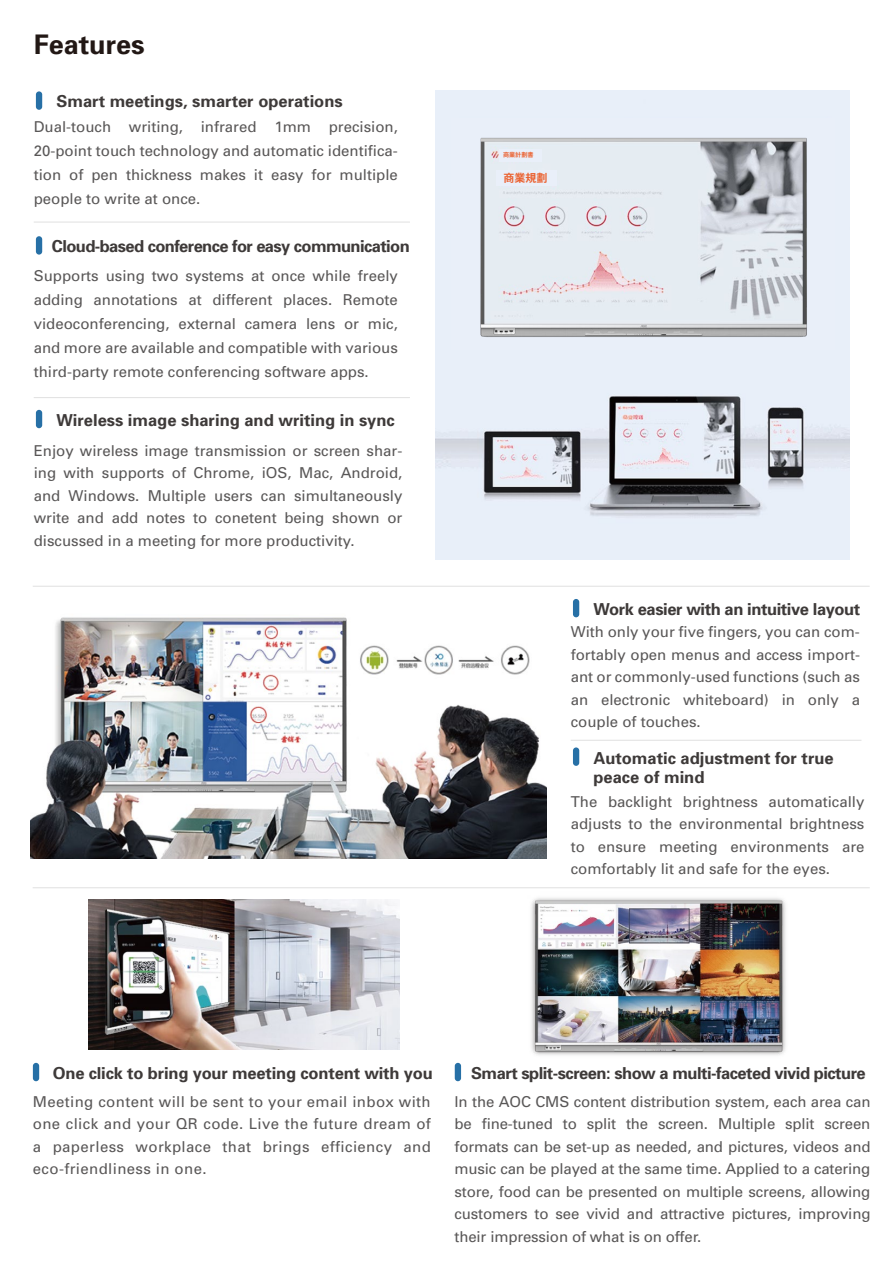
<style>
.page{position:relative;width:893px;height:1263px;background:#fff}
.page>*{position:absolute;margin:0;border:0;box-sizing:border-box;transform-origin:0 0}
.t1{font:700 27px "Univers";color:#221815}
.t2{font:700 16.5px/19.8px "Univers";letter-spacing:-.01em;color:#3e3a39}
.t3{font:700 16.5px "Univers";letter-spacing:-.03em;color:#3e3a39}
.t4{font:700 16.5px "Univers";letter-spacing:-.035em;color:#3e3a39}
.t5{font:15px/22.5px "Univers";color:#595757;text-align:justify}
.t6{font:700 10.95px "Source Han Sans CN";color:#eb6130}
.t7{font:700 6.15px "Source Han Sans CN";color:#eb6130}
</style>
<div class="page">
<hr style="left:33px;top:586px;width:837px;height:1px;background:#e0e0e0">
<hr style="left:33px;top:887px;width:837px;height:1px;background:#e0e0e0">
<hr style="left:34px;top:222px;width:376px;height:1px;background:#e0e0e0">
<hr style="left:34px;top:397px;width:376px;height:1px;background:#e0e0e0">
<div style="left:36px;top:91px;width:6px;height:19px;background:#2770a6;border-radius:3px"></div>
<div style="left:36px;top:236px;width:6px;height:19px;background:#2770a6;border-radius:3px"></div>
<div style="left:36px;top:410px;width:6px;height:18px;background:#2770a6;border-radius:3px"></div>
<div style="left:573px;top:599px;width:6px;height:18px;background:#2770a6;border-radius:3px"></div>
<hr style="left:571px;top:740px;width:290px;height:1px;background:#e0e0e0">
<div style="left:573px;top:747px;width:6px;height:19px;background:#2770a6;border-radius:3px"></div>
<div style="left:33px;top:1063px;width:6px;height:18px;background:#2770a6;border-radius:3px"></div>
<div style="left:455px;top:1063px;width:6px;height:18px;background:#2770a6;border-radius:3px"></div>
<img style="left:31px;top:617px;width:515px;height:242px">
<img style="left:88px;top:899px;width:311px;height:151px">
<img style="left:435px;top:90px;width:414px;height:470px">
<img style="left:447px;top:94px;width:392px;height:284px">
<div style="left:497px;top:170px;width:60px;height:16px;background:#e9eff9"></div>
<div style="left:500px;top:149px;width:42px;height:13px;background:#e9eff9"></div>
<img style="left:531px;top:898px;width:255px;height:157px">
<h1 class="t1" style="left:34px;top:28px;width:113px">Features</h1>
<p class="t2" style="left:56px;top:92px;width:288px">Smart meetings, smarter operations</p>
<p class="t5" style="left:34px;top:115px;width:366px;line-height:24px">Dual-touch writing, infrared 1mm precision, 20-point touch technology and automatic identifica&shy;tion of pen thickness makes it easy for multiple people to write at once.</p>
<p class="t4" style="left:52px;top:236px;width:359px">Cloud-based conference for easy communication</p>
<p class="t5" style="left:34px;top:264px;width:366px;line-height:24px">Supports using two systems at once while freely adding annotations at different places. Remote videoconferencing, external camera lens or mic, and more are available and compatible with various third-party remote conferencing software apps.</p>
<p class="t2" style="left:56px;top:410px;width:340px">Wireless image sharing and writing in sync</p>
<p class="t5" style="left:34px;top:439px;width:370px">Enjoy wireless image transmission or screen shar&shy;ing with supports of Chrome, iOS, Mac, Android, and Windows. Multiple users can simultaneously write and add notes to conetent being shown or discussed in a meeting for more productivity.</p>
<p class="t7" style="left:503px;top:151px;width:32px">商業計劃書</p>
<p class="t6" style="left:503px;top:172px;width:46px">商業規劃</p>
<p class="t2" style="left:593px;top:599px;width:268px">Work easier with an intuitive layout</p>
<p class="t5" style="left:571px;top:621px;width:291px">With only your five fingers, you can com&shy;fortably open menus and access import&shy;ant or commonly-used functions (such as an electronic whiteboard) in only a couple of touches.</p>
<p class="t2" style="left:593px;top:748px;width:242px">Automatic adjustment for true peace of mind</p>
<p class="t5" style="left:571px;top:790px;width:295px">The backlight brightness automatically adjusts to the environmental brightness to ensure meeting environments are comfortably lit and safe for the eyes.</p>
<p class="t2" style="left:53px;top:1063px;width:382px">One click to bring your meeting content with you</p>
<p class="t5" style="left:33px;top:1090px;width:400px">Meeting content will be sent to your email inbox with one click and your QR code. Live the future dream of a paperless workplace that brings efficiency and eco-friendliness in one.</p>
<p class="t3" style="left:471px;top:1063px;width:396px">Smart split-screen: show a multi-faceted vivid picture</p>
<p class="t5" style="left:455px;top:1090px;width:417px">In the AOC CMS content distribution system, each area can be fine-tuned to split the screen. Multiple split screen formats can be set-up as needed, and pictures, videos and music can be played at the same time. Applied to a catering store, food can be presented on multiple screens, allowing customers to see vivid and attractive pictures, improving their impression of what is on offer.</p>
</div>
